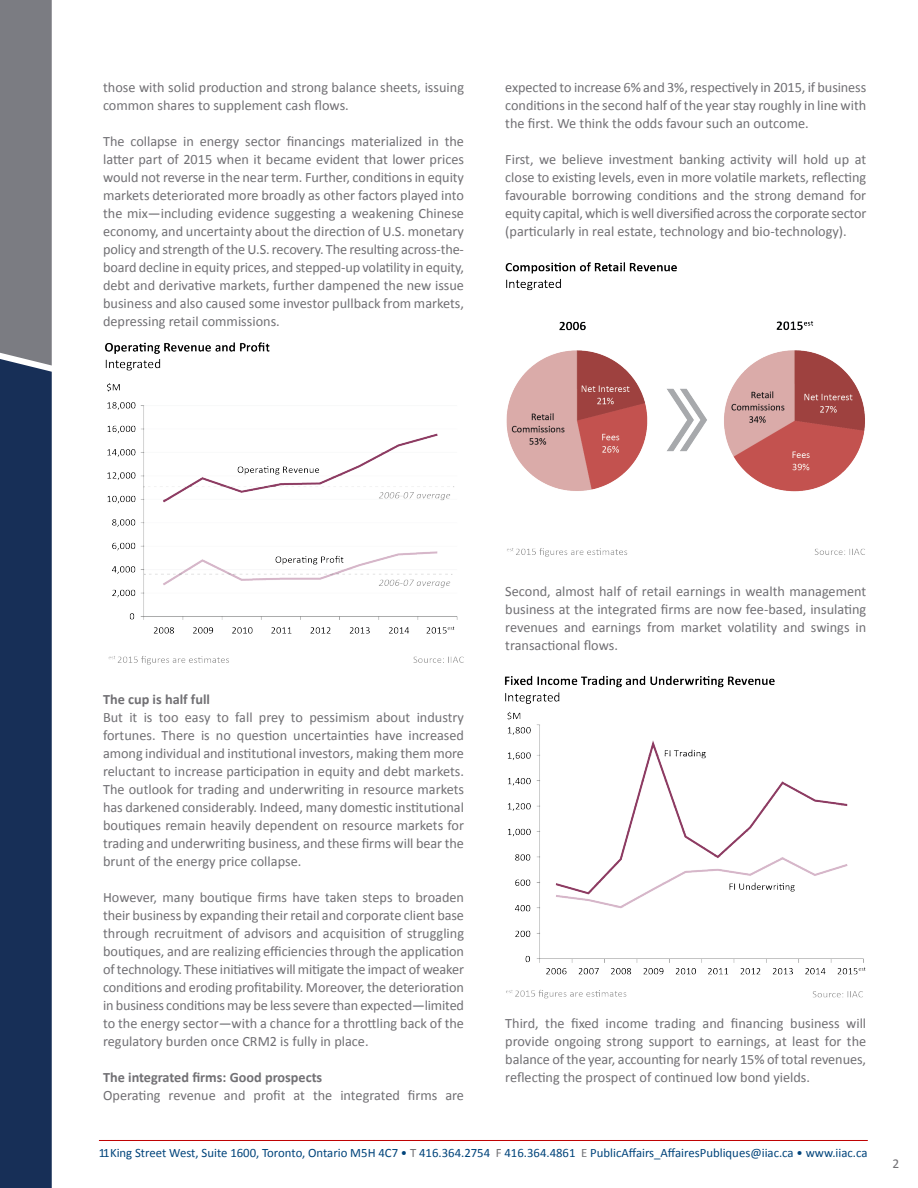
<style>
.page{position:relative;width:918px;height:1188px;background:#fff}
.page>*{position:absolute;margin:0;border:0;box-sizing:border-box;transform-origin:0 0}
.t1{font:14.25px/18px "Calibri";color:#717074;text-align:justify}
.t2{font:700 14.25px "Calibri";color:#717074}
.t3{font:13.5px "Calibri";color:#717074}
.t4{font:12.75px "Calibri";color:#00447b}
.s1{color:#717074}
</style>
<div class="page">
<hr style="left:99px;top:1140px;width:769px;height:1px;background:#c00000">
<svg style="left:0;top:0;width:52px;height:1188px;background:#374865"></svg>
<img style="left:105px;top:342px;width:359px;height:323px">
<img style="left:505px;top:675px;width:361px;height:324px">
<img style="left:505px;top:262px;width:360px;height:295px">
<p class="t1" style="left:103px;top:78px;width:362px">those with solid production and strong balance sheets, issuing common shares to supplement cash flows.</p>
<p class="t1" style="left:103px;top:132px;width:362px">The collapse in energy sector financings materialized in the latter part of 2015 when it became evident that lower prices would not reverse in the near term. Further, conditions in equity markets deteriorated more broadly as other factors played into the mix—including evidence suggesting a weakening Chinese economy, and uncertainty about the direction of U.S. monetary policy and strength of the U.S. recovery. The resulting across-the&shy;board decline in equity prices, and stepped-up volatility in equity, debt and derivative markets, further dampened the new issue business and also caused some investor pullback from markets, depressing retail commissions.</p>
<p class="t1" style="left:505px;top:78px;width:363px">expected to increase 6% and 3%, respectively in 2015, if business conditions in the second half of the year stay roughly in line with the first. We think the odds favour such an outcome.</p>
<p class="t1" style="left:505px;top:150px;width:363px">First, we believe investment banking activity will hold up at close to existing levels, even in more volatile markets, reflecting favourable borrowing conditions and the strong demand for equity capital, which is well diversified across the corporate sector (particularly in real estate, technology and bio-technology).</p>
<p class="t2" style="left:103px;top:690px;width:109px">The cup is half full</p>
<p class="t1" style="left:103px;top:708px;width:362px">But it is too easy to fall prey to pessimism about industry fortunes. There is no question uncertainties have increased among individual and institutional investors, making them more reluctant to increase participation in equity and debt markets.<br>The outlook for trading and underwriting in resource markets has darkened considerably. Indeed, many domestic institutional boutiques remain heavily dependent on resource markets for trading and underwriting business, and these firms will bear the brunt of the energy price collapse.</p>
<p class="t1" style="left:103px;top:888px;width:363px">However, many boutique firms have taken steps to broaden their business by expanding their retail and corporate client base through recruitment of advisors and acquisition of struggling boutiques, and are realizing efficiencies through the application of technology. These initiatives will mitigate the impact of weaker conditions and eroding profitability. Moreover, the deterioration in business conditions may be less severe than expected—limited to the energy sector—with a chance for a throttling back of the regulatory burden once CRM2 is fully in place.</p>
<p class="t2" style="left:103px;top:1068px;width:221px">The integrated firms: Good prospects</p>
<p class="t1" style="left:103px;top:1086px;width:362px">Operating revenue and profit at the integrated firms are</p>
<p class="t1" style="left:505px;top:582px;width:362px">Second, almost half of retail earnings in wealth management business at the integrated firms are now fee-based, insulating revenues and earnings from market volatility and swings in transactional flows.</p>
<p class="t1" style="left:505px;top:1014px;width:362px">Third, the fixed income trading and financing business will provide ongoing strong support to earnings, at least for the balance of the year, accounting for nearly 15% of total revenues, reflecting the prospect of continued low bond yields.</p>
<p class="t4" style="left:99px;top:1145px;width:770px">11 King Street West, Suite 1600, Toronto, Ontario M5H 4C7 • <span class="s1">T</span> 416.364.2754 <span class="s1">F</span> 416.364.4861 <span class="s1">E</span> PublicAffairs_AffairesPubliques@iiac.ca • www.iiac.ca</p>
<p class="t3" style="left:892px;top:1155px;width:8px">2</p>
</div>
